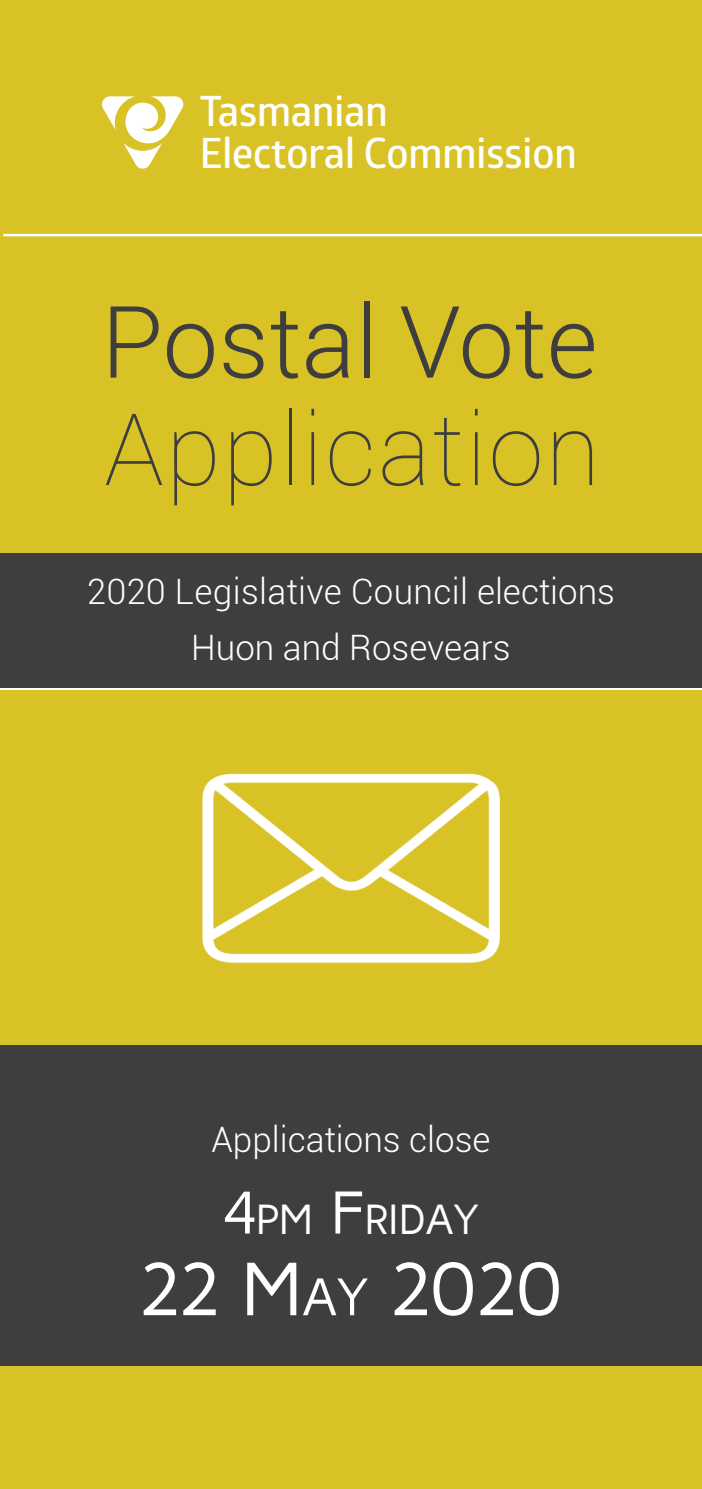
<style>
.page{position:relative;width:702px;height:1489px;background:#fff}
.page>*{position:absolute;margin:0;border:0;box-sizing:border-box;transform-origin:0 0}
.t1{font:100 100px "Roboto";letter-spacing:.02em;color:#3e3e3e}
.t2{font:300 100px "Roboto";color:#3e3e3e}
.t3{font:75px "High Tide Sans";color:#fff}
.t4{font:42px "High Tide Sans";color:#fff}
.t5{font:41.75px/41.5px "Glober Semi Bold Free";letter-spacing:-.015em;color:#fff}
.t6{font:300 35px "Roboto";color:#fff}
.s1{font-size:60px}
.s2{font-size:52.5px}
</style>
<div class="page">
<div style="left:0;top:0;width:702px;height:1488px;background:#d9c226"></div>
<svg style="left:102px;top:96px;width:82px;height:73px"></svg>
<hr style="left:0;top:687px;width:702px;height:3px;background:#fff">
<hr style="left:3px;top:234px;width:699px;height:2px;background:#fff">
<img style="left:203px;top:773px;width:296px;height:190px">
<div style="left:0;top:553px;width:702px;height:134px;background:#3e3e3e"></div>
<div style="left:0;top:1045px;width:702px;height:320px;background:#3e3e3e"></div>
<p class="t5" style="left:199px;top:90px;width:379px">Tasmanian<br>Electoral Commission</p>
<p class="t2" style="left:101px;top:273px;width:498px">Postal Vote</p>
<p class="t1" style="left:104px;top:380px;width:497px">Application</p>
<p class="t6" style="left:87px;top:567px;width:529px">2020 Legislative Council elections</p>
<p class="t6" style="left:191px;top:623px;width:321px">Huon and Rosevears</p>
<p class="t6" style="left:211px;top:1115px;width:281px">Applications close</p>
<p class="t4" style="left:224px;top:1193px;width:256px"><span class="s1">4</span>PM <span class="s1">F</span>RIDAY</p>
<p class="t3" style="left:140px;top:1243px;width:424px">22 M <span class="s2">AY</span> 2020</p>
<p class="t3" style="left:116px;top:1243px;width:470px">24 A<span class="s2">PRIL</span> 020</p>
</div>
